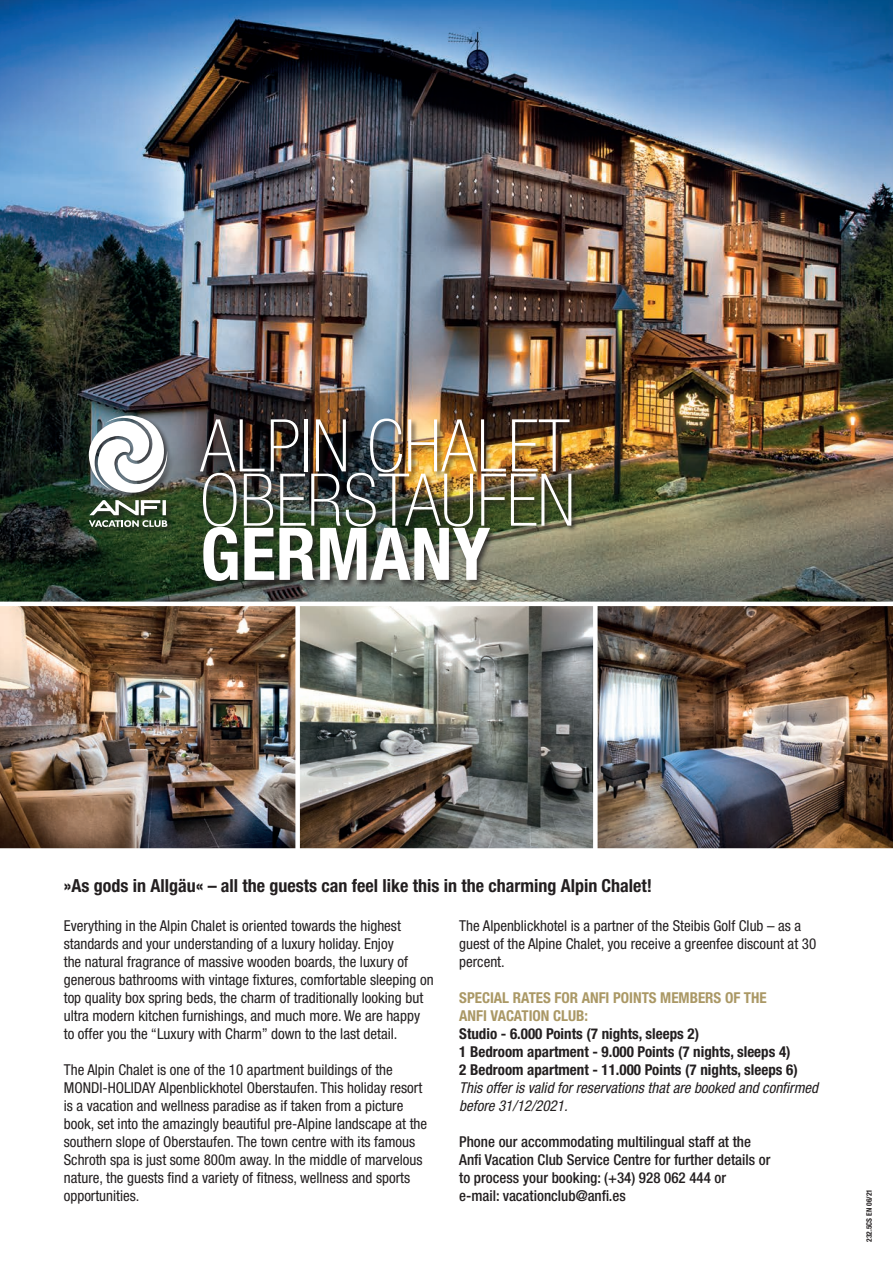
<style>
.page{position:relative;width:893px;height:1263px;background:#fff}
.page>*{position:absolute;margin:0;border:0;box-sizing:border-box;transform-origin:0 0}
.t1{font:100 condensed 72.9px/54.2px "Helvetica Neue LT Std";color:#fff}
.t2{font:700 condensed 72.9px "Helvetica Neue LT Std";color:#fff}
.t3{font:700 condensed 18px "Helvetica Neue LT Std";color:#231f20}
.t4{font:condensed 15px/18px "Helvetica Neue LT Std";color:#231f20}
.t5{font:500 condensed 15px "Helvetica Neue LT Std";color:#231f20}
.t6{font:700 condensed 15px "Helvetica Neue LT Std";color:#231f20}
.t7{font:italic condensed 15px/18px "Helvetica Neue LT Std";color:#231f20}
.t8{font:700 condensed 15px "Helvetica Neue LT Std";color:#aa9865}
.t9{font:700 condensed 7.5px "Helvetica Neue LT Std";color:#231f20}
</style>
<div class="page">
<img style="left:0;top:0;width:893px;height:848px">
<div style="left:87px;top:414px;width:88px;height:120px;background:#231f20;opacity:.75"></div>
<svg style="left:89px;top:414px;width:78px;height:80px"></svg>
<svg style="left:89px;top:500px;width:78px;height:27px"></svg>
<div style="left:198px;top:417px;width:381px;height:171px;background:#231f20;opacity:.75"></div>
<hr style="left:0;top:602px;width:893px;height:4px;background:#fff">
<div style="left:295px;top:604px;width:5px;height:246px;background:#fff"></div>
<div style="left:593px;top:604px;width:5px;height:246px;background:#fff"></div>
<p class="t1" style="left:200px;top:418px;width:377px">ALPIN CHALET<br>OBERSTAUFEN</p>
<p class="t2" style="left:200px;top:510px;width:292px">GERMANY</p>
<p class="t3" style="left:64px;top:875px;width:590px">»As gods in Allgäu« – all the guests can feel like this in the charming Alpin Chalet!</p>
<p class="t4" style="left:64px;top:917px;width:371px">Everything in the Alpin Chalet is oriented towards the highest standards and your understanding of a luxury holiday. Enjoy<br>the natural fragrance of massive wooden boards, the luxury of generous bathrooms with vintage fixtures, comfortable sleeping on top quality box spring beds, the charm of traditionally looking but ultra modern kitchen furnishings, and much more. We are happy to offer you the “Luxury with Charm” down to the last detail.</p>
<p class="t4" style="left:64px;top:1061px;width:365px">The Alpin Chalet is one of the 10 apartment buildings of the MONDI-HOLIDAY Alpenblickhotel Oberstaufen. This holiday resort is a vacation and wellness paradise as if taken from a picture book, set into the amazingly beautiful pre-Alpine landscape at the southern slope of Oberstaufen. The town centre with its famous Schroth spa is just some 800m away. In the middle of marvelous nature, the guests find a variety of fitness, wellness and sports opportunities.</p>
<p class="t4" style="left:459px;top:917px;width:359px">The Alpenblickhotel is a partner of the Steibis Golf Club – as a guest of the Alpine Chalet, you receive a greenfee discount at 30 percent.</p>
<p class="t8" style="left:459px;top:989px;width:309px">SPECIAL RATES FOR ANFI POINTS MEMBERS OF THE</p>
<p class="t8" style="left:459px;top:1007px;width:130px">ANFI VACATION CLUB:</p>
<p class="t6" style="left:459px;top:1025px;width:241px">Studio - 6.000 Points (7 nights, sleeps 2)</p>
<p class="t6" style="left:459px;top:1043px;width:333px">1 Bedroom apartment - 9.000 Points (7 nights, sleeps 4)</p>
<p class="t6" style="left:459px;top:1061px;width:340px">2 Bedroom apartment - 11.000 Points (7 nights, sleeps 6)</p>
<p class="t7" style="left:459px;top:1079px;width:360px">This offer is valid for reservations that are booked and confirmed before 31/12/2021.</p>
<p class="t5" style="left:459px;top:1133px;width:293px">Phone our accommodating multilingual staff at the</p>
<p class="t5" style="left:459px;top:1151px;width:313px">Anfi Vacation Club Service Centre for further details or</p>
<p class="t5" style="left:459px;top:1169px;width:268px">to process your booking: (+34) 928 062 444 or</p>
<p class="t5" style="left:459px;top:1187px;width:168px">e-mail: vacationclub@anfi.es</p>
<p class="t9" style="left:864px;top:1242px;width:54px;rotate:-90deg">232.5CS EN 06/21</p>
</div>
